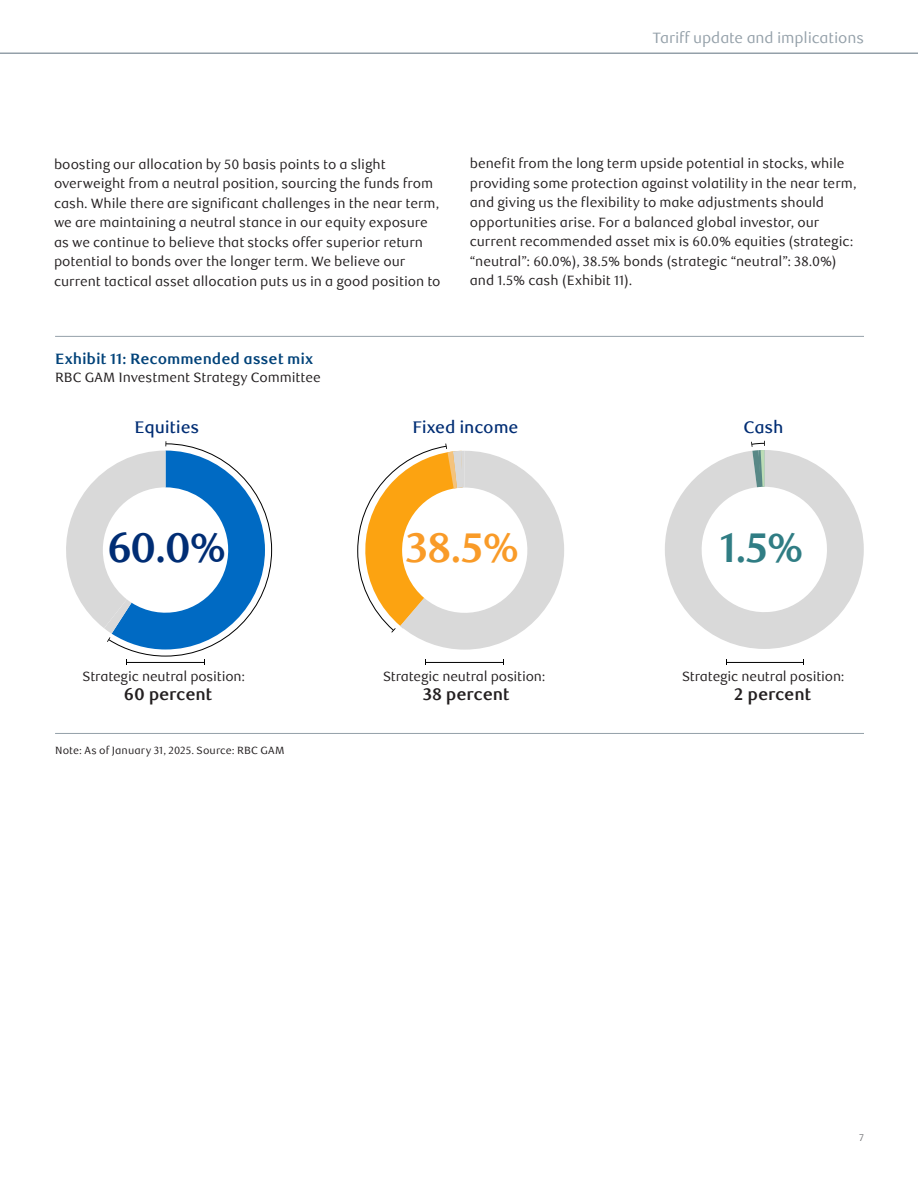
<style>
.page{position:relative;width:918px;height:1188px;background:#fff}
.page>*{position:absolute;margin:0;border:0;box-sizing:border-box;transform-origin:0 0}
.t1{font:700 41.55px "RBC Display";color:#002d74}
.t2{font:700 41.55px "RBC Display";color:#f99b28}
.t3{font:700 41.55px "RBC Display";color:#307d84}
.t4{font:700 16.8px "RBC Text";letter-spacing:-.015em;color:#231f20}
.t5{font:500 16.8px "RBC Text";letter-spacing:-.01em;color:#002d74}
.H3_Chart_Table_Title_KL__below_subhead{font:700 15px "RBC Text";letter-spacing:-.005em;color:#004279}
.t6{font:15px "RBC Text";letter-spacing:-.01em;color:#94a0a9}
.P_Body{font:13.5px/19.5px "RBC Text";letter-spacing:-.005em;color:#231f20}
.H3_Chart_Table_Title_KL__below_subhead-2{font:13.5px "RBC Text";letter-spacing:-.005em;color:#231f20}
.P_Chart_Footnotes_KL{font:10.5px "RBC Text";letter-spacing:.01em;color:#231f20}
.t7{font:9.75px "RBC Text";color:#6c6d70}
</style>
<div class="page">
<hr style="left:0;top:52px;width:918px;height:2px;background:#94a0a9">
<hr style="left:55px;top:336px;width:809px;height:1px;background:#94a0a9">
<hr style="left:55px;top:733px;width:809px;height:1px;background:#94a0a9">
<hr style="left:726px;top:662px;width:78px;height:1px;background:#000">
<hr style="left:426px;top:662px;width:78px;height:1px;background:#000">
<svg style="left:66px;top:441px;width:206px;height:224px"></svg>
<svg style="left:665px;top:441px;width:199px;height:208px"></svg>
<svg style="left:357px;top:444px;width:207px;height:206px"></svg>
<p class="t6" style="left:653px;top:29px;width:213px">Tariff update and implications</p>
<p class="P_Body" style="left:54px;top:155px;width:388px">boosting our allocation by 50 basis points to a slight overweight from a neutral position, sourcing the funds from cash. While there are significant challenges in the near term, we are maintaining a neutral stance in our equity exposure as we continue to believe that stocks offer superior return potential to bonds over the longer term. We believe our current tactical asset allocation puts us in a good position to</p>
<p class="P_Body" style="left:470px;top:154px;width:388px">benefit from the long term upside potential in stocks, while providing some protection against volatility in the near term, and giving us the flexibility to make adjustments should opportunities arise. For a balanced global investor, our current recommended asset mix is 60.0% equities (strategic: “neutral”: 60.0%), 38.5% bonds (strategic “neutral”: 38.0%) and 1.5% cash (Exhibit 11).</p>
<h3 class="H3_Chart_Table_Title_KL__below_subhead" style="left:55px;top:350px;width:260px">Exhibit 11: Recommended asset mix</h3>
<h3 class="H3_Chart_Table_Title_KL__below_subhead-2" style="left:55px;top:369px;width:267px">RBC GAM Investment Strategy Committee</h3>
<p class="t5" style="left:135px;top:417px;width:66px">Equities</p>
<p class="t5" style="left:412px;top:417px;width:108px">Fixed income</p>
<p class="t5" style="left:743px;top:417px;width:42px">Cash</p>
<p class="t1" style="left:107px;top:523px;width:120px">60.0%</p>
<p class="t2" style="left:406px;top:523px;width:115px">38.5%</p>
<p class="t3" style="left:721px;top:523px;width:84px">1.5%</p>
<p class="P_Body" style="left:83px;top:667px;width:164px">Strategic neutral position:</p>
<p class="t4" style="left:124px;top:684px;width:90px">60 percent</p>
<p class="P_Chart_Footnotes_KL" style="left:55px;top:744px;width:231px">Note: As of January 31, 2025. Source: RBC GAM</p>
<p class="P_Body" style="left:383px;top:667px;width:164px">Strategic neutral position:</p>
<p class="t4" style="left:423px;top:684px;width:89px">38 percent</p>
<p class="P_Body" style="left:682px;top:667px;width:164px">Strategic neutral position:</p>
<p class="t4" style="left:734px;top:684px;width:79px">2 percent</p>
<p class="t7" style="left:859px;top:1132px;width:6px">7</p>
</div>
